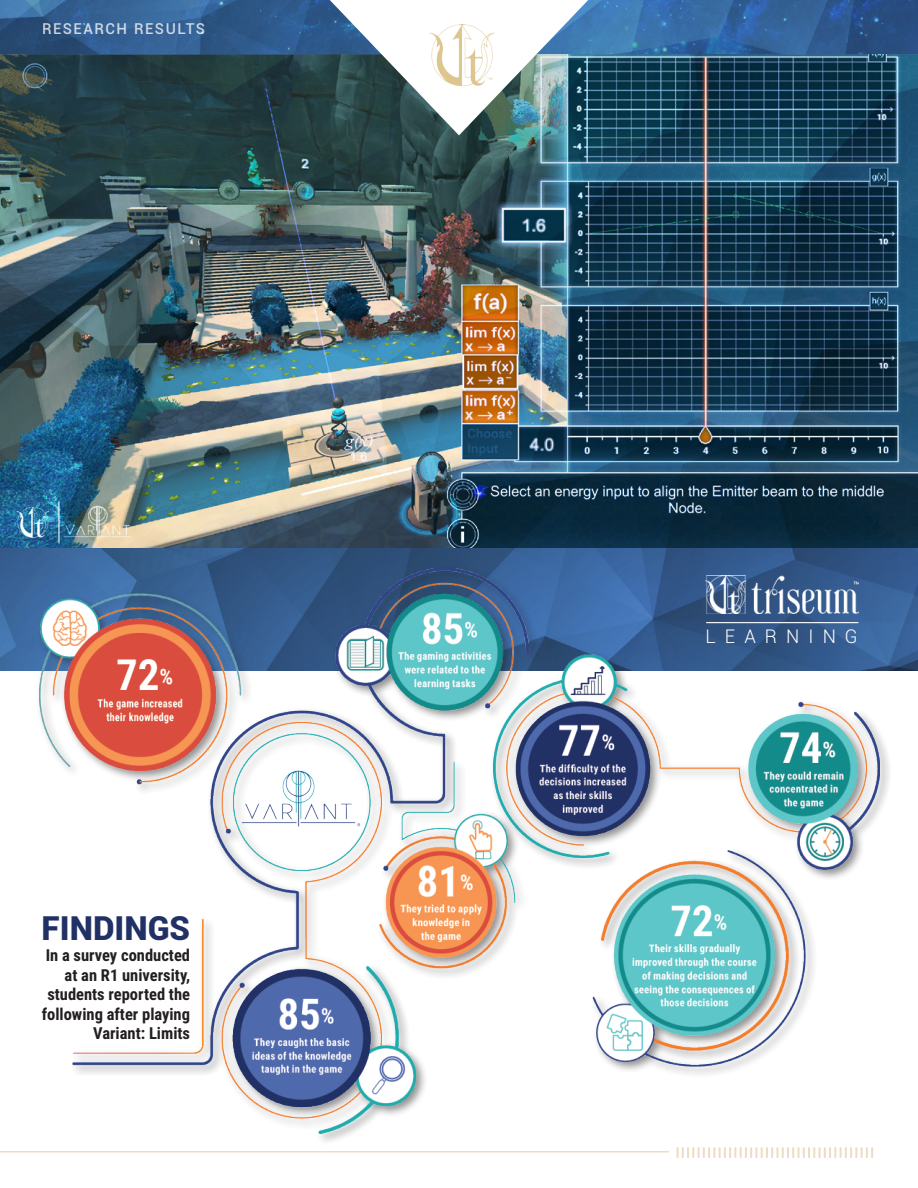
<style>
.page{position:relative;width:918px;height:1188px;background:#fff}
.page>*{position:absolute;margin:0;border:0;box-sizing:border-box;transform-origin:0 0}
.Head_4{font:900 33px "Roboto";color:#213165}
.Head_4-2{font:300 18.75px "Roboto";letter-spacing:.485em;color:#fff}
.Head_4-3{font:700 16.5px/19.5px "Roboto Condensed";color:#231f20;text-align:right}
.t1{font:500 15px "Roboto";letter-spacing:.1em;color:#fff}
</style>
<div class="page">
<img style="left:0;top:548px;width:918px;height:123px">
<img style="left:0;top:0;width:918px;height:54px">
<div style="left:36px;top:564px;width:856px;height:581px;background:#231f20;opacity:.5"></div>
<img style="left:40px;top:569px;width:840px;height:564px">
<hr style="left:0;top:1151px;width:669px;height:2px;background:#eddcc1">
<svg style="left:677px;top:1147px;width:196px;height:11px"></svg>
<img style="left:0;top:54px;width:918px;height:494px">
<img style="left:330px;top:0;width:258px;height:135px">
<img style="left:234px;top:763px;width:129px;height:70px">
<hr style="left:706px;top:622px;width:152px;height:1px;background:#fff">
<img style="left:705px;top:575px;width:153px;height:39px">
<img style="left:430px;top:25px;width:65px;height:60px">
<p class="t1" style="left:42px;top:18px;width:165px">RESEARCH RESULTS</p>
<p class="Head_4" style="left:41px;top:905px;width:150px">FINDINGS</p>
<p class="Head_4-3" style="left:42px;top:945px;width:150px">In a survey conducted at an R1 university, students reported the following after playing<br>Variant: Limits</p>
<p class="Head_4-2" style="left:706px;top:624px;width:154px">LEARNING</p>
</div>
